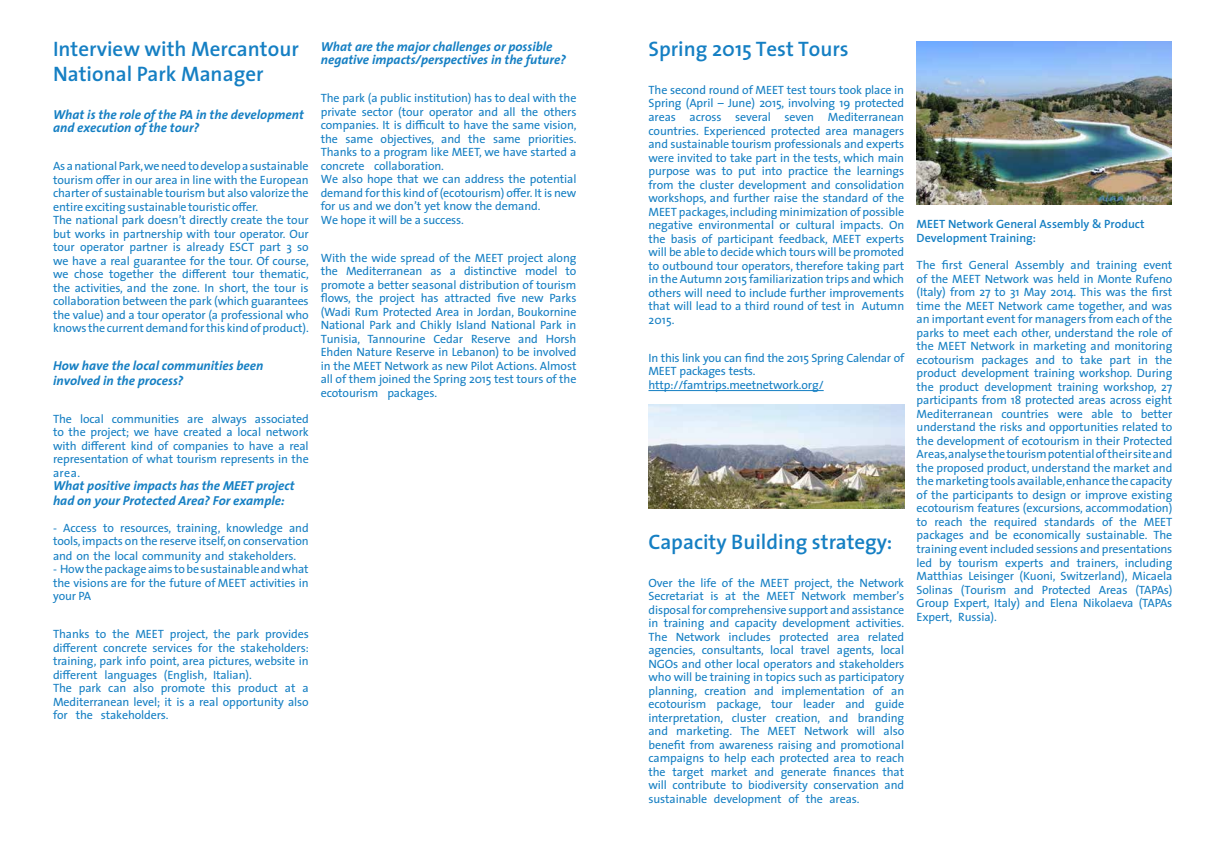
<style>
.page{position:relative;width:1225px;height:854px;background:#fff}
.page>*{position:absolute;margin:0;border:0;box-sizing:border-box;transform-origin:0 0}
.t1{font:600 21px/25.2px "The Sans";color:#157fc3}
.t2{font:italic 700 13px/13.5px "The Sans";color:#157fc3}
.t3{font:12px/13.5px "The Sans";letter-spacing:-.01em;color:#157fc3;text-align:justify}
.t4{font:600 12px/14.4px "The Sans";color:#157fc3}
</style>
<div class="page">
<hr style="left:648px;top:390px;width:175px;height:1px;background:#157fc3">
<img style="left:648px;top:404px;width:256px;height:104px">
<img style="left:916px;top:42px;width:255px;height:162px">
<h1 class="t1" style="left:53px;top:35px;width:247px">Interview with Mercantour<br>National Park Manager</h1>
<p class="t2" style="left:53px;top:107px;width:252px">What is the role of the PA in the development and execution of the tour?</p>
<p class="t3" style="left:53px;top:159px;width:257px;text-align:left">As a national Park, we need to develop a sustainable tourism offer in our area in line with the European charter of sustainable tourism but also valorize the entire exciting sustainable touristic offer.<br>The national park doesn’t directly create the tour but works in partnership with tour operator. Our tour operator partner is already ESCT part 3 so we have a real guarantee for the tour. Of course, we chose together the different tour thematic, the activities, and the zone. In short, the tour is collaboration between the park (which guarantees the value) and a tour operator (a professional who knows the current demand for this kind of product).</p>
<p class="t2" style="left:53px;top:358px;width:212px;line-height:14.4px">How have the local communities been involved in the process?</p>
<p class="t3" style="left:53px;top:411px;width:257px">The local communities are always associated to the project; we have created a local network with different kind of companies to have a real representation of what tourism represents in the area.</p>
<p class="t2" style="left:53px;top:478px;width:243px;line-height:14.4px">What positive impacts has the MEET project had on your Protected Area? For example:</p>
<p class="t3" style="left:53px;top:520px;width:257px;line-height:13.9px">- Access to resources, training, knowledge and tools, impacts on the reserve itself, on conservation and on the local community and stakeholders.</p>
<p class="t3" style="left:53px;top:562px;width:257px">- How the package aims to be sustainable and what the visions are for the future of MEET activities in your PA</p>
<p class="t3" style="left:53px;top:626px;width:257px;text-align:left">Thanks to the MEET project, the park provides different concrete services for the stakeholders: training, park info point, area pictures, website in different languages (English, Italian).<br>The park can also promote this product at a Mediterranean level; it is a real opportunity also for the stakeholders.</p>
<p class="t2" style="left:321px;top:39px;width:247px">What are the major challenges or possible negative impacts/perspectives in the future?</p>
<p class="t3" style="left:321px;top:91px;width:257px;text-align:left">The park (a public institution) has to deal with the private sector (tour operator and all the others companies. It is difficult to have the same vision, the same objectives, and the same priorities.<br>Thanks to a program like MEET, we have started a concrete collaboration.<br>We also hope that we can address the potential demand for this kind of (ecotourism) offer. It is new for us and we don’t yet know the demand.<br>We hope it will be a success.</p>
<p class="t3" style="left:321px;top:250px;width:257px">With the wide spread of the MEET project along the Mediterranean as a distinctive model to promote a better seasonal distribution of tourism flows, the project has attracted five new Parks (Wadi Rum Protected Area in Jordan, Boukornine National Park and Chikly Island National Park in Tunisia, Tannourine Cedar Reserve and Horsh Ehden Nature Reserve in Lebanon) to be involved in the MEET Network as new Pilot Actions. Almost all of them joined the Spring 2015 test tours of the ecotourism packages.</p>
<h1 class="t1" style="left:648px;top:36px;width:202px">Spring 2015 Test Tours</h1>
<p class="t3" style="left:648px;top:83px;width:257px">The second round of MEET test tours took place in Spring (April – June) 2015, involving 19 protected areas across several seven Mediterranean countries. Experienced protected area managers and sustainable tourism professionals and experts were invited to take part in the tests, which main purpose was to put into practice the learnings from the cluster development and consolidation workshops, and further raise the standard of the MEET packages, including minimization of possible negative environmental or cultural impacts. On the basis of participant feedback, MEET experts will be able to decide which tours will be promoted to outbound tour operators, therefore taking part in the Autumn 2015 familiarization trips and which others will need to include further improvements that will lead to a third round of test in Autumn 2015.</p>
<p class="t3" style="left:648px;top:350px;width:257px;text-align:left">In this link you can find the 2015 Spring Calendar of<br>MEET packages tests. http://famtrips.meetnetwork.org/</p>
<h1 class="t1" style="left:648px;top:528px;width:245px">Capacity Building strategy:</h1>
<p class="t3" style="left:648px;top:575px;width:257px">Over the life of the MEET project, the Network Secretariat is at the MEET Network member’s disposal for comprehensive support and assistance in training and capacity development activities.<br>The Network includes protected area related agencies, consultants, local travel agents, local NGOs and other local operators and stakeholders who will be training in topics such as participatory planning, creation and implementation of an ecotourism package, tour leader and guide interpretation, cluster creation, and branding and marketing. The MEET Network will also benefit from awareness raising and promotional campaigns to help each protected area to reach the target market and generate finances that will contribute to biodiversity conservation and sustainable development of the areas.</p>
<p class="t4" style="left:916px;top:216px;width:229px">MEET Network General Assembly &amp; Product<br>Development Training:</p>
<p class="t3" style="left:916px;top:258px;width:257px">The first General Assembly and training event of the MEET Network was held in Monte Rufeno (Italy) from 27 to 31 May 2014. This was the first time the MEET Network came together, and was an important event for managers from each of the parks to meet each other, understand the role of the MEET Network in marketing and monitoring ecotourism packages and to take part in the product development training workshop. During the product development training workshop, 27 participants from 18 protected areas across eight Mediterranean countries were able to better understand the risks and opportunities related to the development of ecotourism in their Protected Areas, analyse the tourism potential of their site and the proposed product, understand the market and the marketing tools available, enhance the capacity of the participants to design or improve existing ecotourism features (excursions, accommodation) to reach the required standards of the MEET packages and be economically sustainable. The training event included sessions and presentations led by tourism experts and trainers, including Matthias Leisinger (Kuoni, Switzerland), Micaela Solinas (Tourism and Protected Areas (TAPAs)<br>Group Expert, Italy) and Elena Nikolaeva (TAPAs Expert, Russia).</p>
</div>
